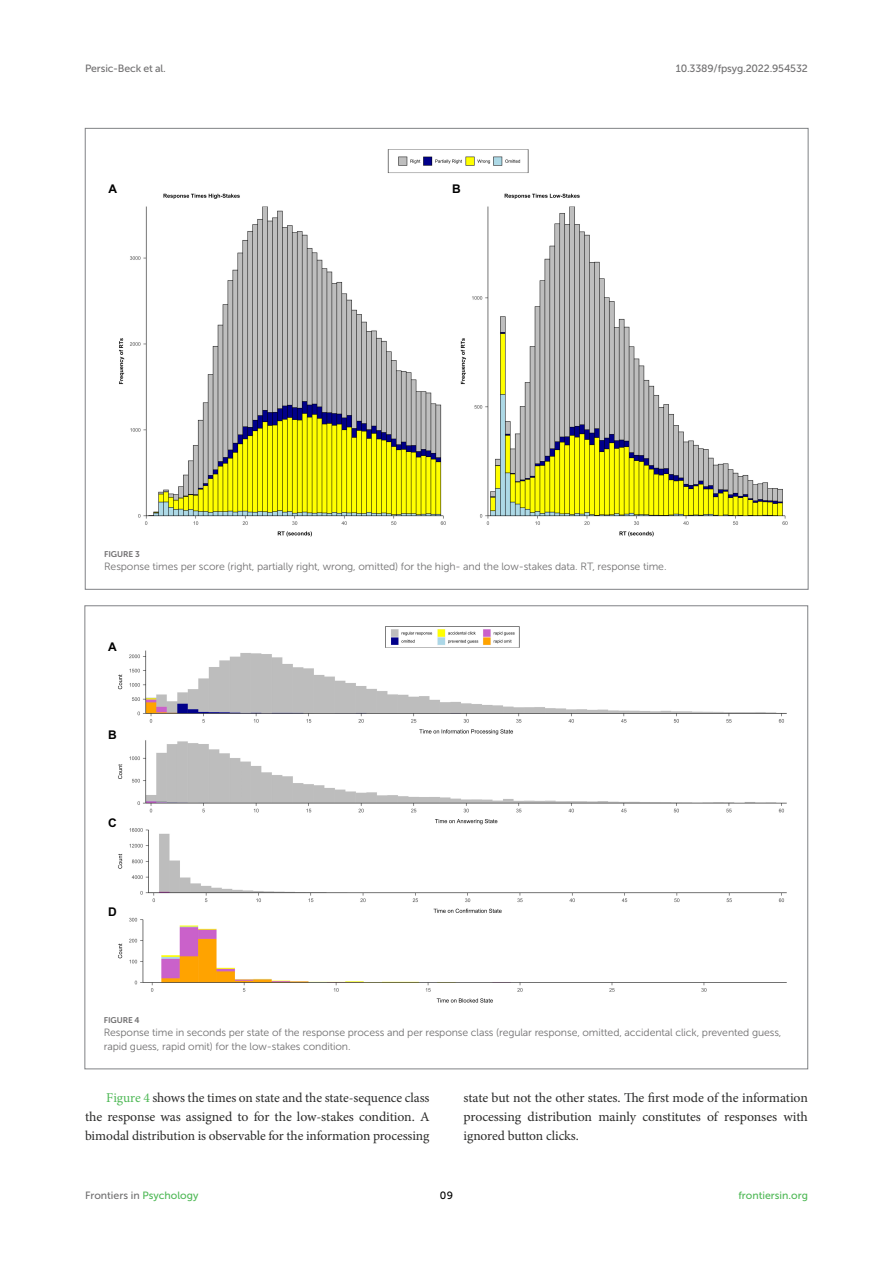
<style>
.page{position:relative;width:893px;height:1263px;background:#fff}
.page>*{position:absolute;margin:0;border:0;box-sizing:border-box;transform-origin:0 0}
.TEXT{font:13.5px/18.8px "Minion Pro";letter-spacing:-.01em;color:#2b2b2a;text-align:justify}
.t1{font:700 12px "Arial";color:#000}
.FIG_LEG{font:10.5px/13.5px "Museo Sans 300";letter-spacing:-.01em;color:#706f70}
.t2{font:10.5px "Museo Sans 500";letter-spacing:-.015em;color:#706f70}
.t3{font:10.5px "Museo Sans 500";color:#4eb855}
.t4{font:10.5px "Museo Sans 500";color:#000}
.FIG_HD{font:8.25px "Museo Sans 700";letter-spacing:-.01em;color:#706f70}
.s1{color:#4eb855}
</style>
<div class="page">
<img style="left:119px;top:149px;width:669px;height:388px">
<img style="left:118px;top:626px;width:669px;height:377px">
<p class="t2" style="left:85px;top:63px;width:82px">Persic-Beck et al.</p>
<p class="t2" style="left:676px;top:63px;width:134px">10.3389/fpsyg.2022.954532</p>
<p class="t1" style="left:109px;top:180px;width:10px">A</p>
<p class="t1" style="left:452px;top:180px;width:10px">B</p>
<p class="FIG_HD" style="left:104px;top:549px;width:37px">FIGURE 3</p>
<p class="FIG_LEG" style="left:104px;top:560px;width:564px">Response times per score (right, partially right, wrong, omitted) for the high- and the low-stakes data. RT, response time.</p>
<p class="t1" style="left:108px;top:638px;width:10px">A</p>
<p class="t1" style="left:108px;top:726px;width:10px">B</p>
<p class="t1" style="left:108px;top:814px;width:10px">C</p>
<p class="t1" style="left:108px;top:903px;width:10px">D</p>
<p class="FIG_HD" style="left:104px;top:1015px;width:37px">FIGURE 4</p>
<p class="FIG_LEG" style="left:104px;top:1026px;width:679px">Response time in seconds per state of the response process and per response class (regular response, omitted, accidental click, prevented guess, rapid guess, rapid omit) for the low-stakes condition.</p>
<p class="TEXT" style="left:85px;top:1088px;width:346px;text-indent:21px"><span class="s1">Figure 4</span> shows the times on state and the state-sequence class the response was assigned to for the low-stakes condition. A bimodal distribution is observable for the information processing</p>
<p class="TEXT" style="left:463px;top:1088px;width:346px">state but not the other states. The first mode of the information processing distribution mainly constitutes of responses with ignored button clicks.</p>
<p class="t2" style="left:85px;top:1190px;width:115px">Frontiers in <span class="s1">Psychology</span></p>
<p class="t4" style="left:440px;top:1190px;width:15px">09</p>
<p class="t3" style="left:738px;top:1190px;width:71px">frontiersin.org</p>
</div>
